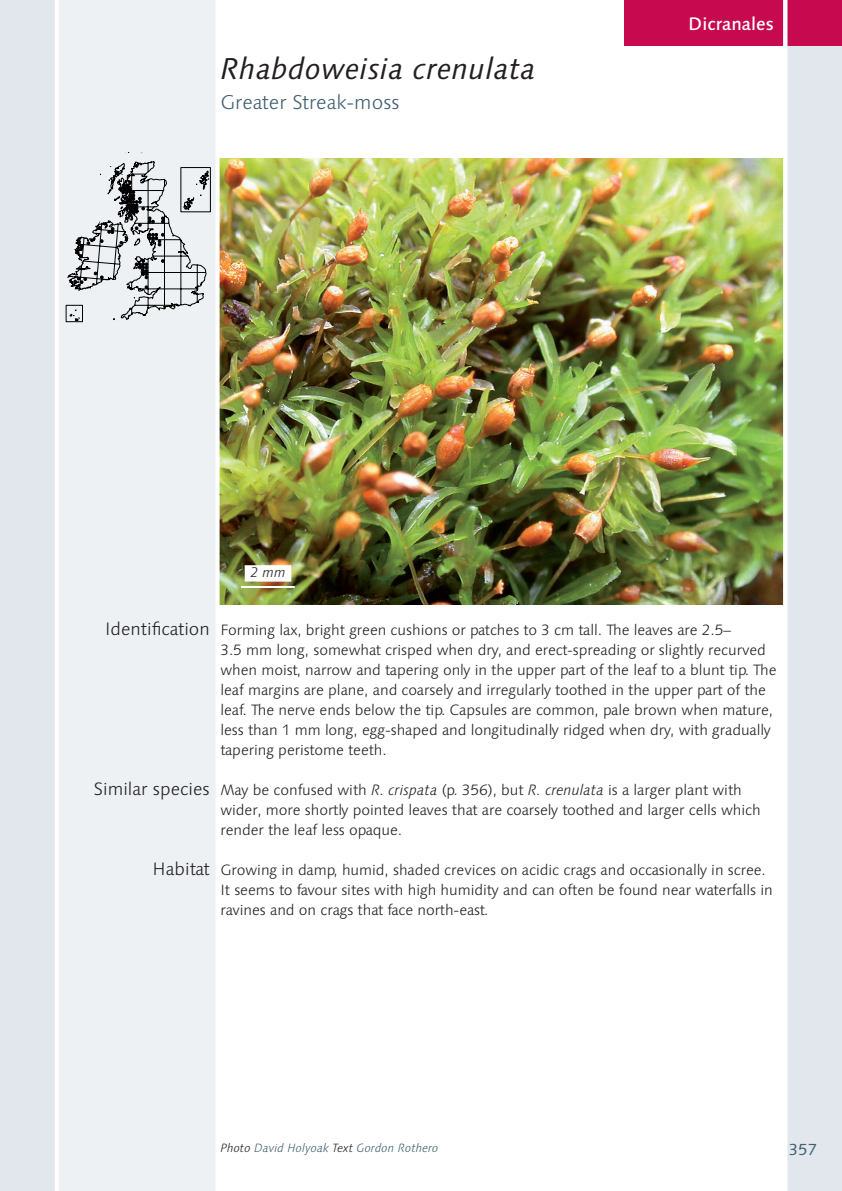
<style>
.page{position:relative;width:842px;height:1191px;background:#fff}
.page>*{position:absolute;margin:0;border:0;box-sizing:border-box;transform-origin:0 0}
.Title_1_Moss_Species{font:italic 30px "Linotype Syntax";letter-spacing:.01em;color:#231f20}
.Title_3_Moss_English{font:300 20px "Linotype Syntax";color:#3f5f6e}
.Text_Subheads_Right{font:300 18px "Linotype Syntax";color:#231f20}
.Title_4_Order_Name{font:500 18px "Linotype Syntax";color:#fff}
.t1{font:16px "Linotype Syntax";color:#3f5f6e}
.Text_Body{font:300 15px/20px "Linotype Syntax";letter-spacing:-.005em;color:#231f20}
.Photo_Annotation_Wit{font:italic 300 14px "Linotype Syntax";color:#231f20}
.Text_Credits{font:italic 300 12px "Linotype Syntax";color:#3f5f6e}
.s1{font-style:italic}
.s2{color:#231f20}
</style>
<div class="page">
<img style="left:220px;top:159px;width:563px;height:445px">
<div style="left:785px;top:0;width:57px;height:1191px;background:#e1e7ec"></div>
<div style="left:624px;top:0;width:218px;height:45px;background:#c7094f"></div>
<div style="left:0;top:0;width:218px;height:1191px;background:#edf1f4"></div>
<div style="left:0;top:0;width:57px;height:1191px;background:#e1e7ec"></div>
<hr style="left:241px;top:586px;width:54px;height:2px;background:#fff">
<div style="left:245px;top:565px;width:46px;height:16px;background:#fff"></div>
<hr style="left:55px;top:0;width:4px;height:1191px;background:#fff">
<hr style="left:216px;top:0;width:4px;height:1191px;background:#fff">
<hr style="left:783px;top:0;width:4px;height:1191px;background:#fff">
<svg style="left:66px;top:152px;width:144px;height:170px"></svg>
<p class="Title_1_Moss_Species" style="left:220px;top:51px;width:317px">Rhabdoweisia crenulata</p>
<p class="Title_3_Moss_English" style="left:220px;top:90px;width:180px">Greater Streak-moss</p>
<p class="Title_4_Order_Name" style="left:688px;top:13px;width:87px">Dicranales</p>
<p class="Photo_Annotation_Wit" style="left:250px;top:564px;width:37px">2 mm</p>
<p class="Text_Subheads_Right" style="left:105px;top:618px;width:106px">Identification</p>
<p class="Text_Subheads_Right" style="left:94px;top:778px;width:117px">Similar species</p>
<p class="Text_Subheads_Right" style="left:153px;top:858px;width:59px">Habitat</p>
<p class="Text_Body" style="left:220px;top:620px;width:558px">Forming lax, bright green cushions or patches to 3 cm tall. The leaves are 2.5–<br>3.5 mm long, somewhat crisped when dry, and erect-spreading or slightly recurved when moist, narrow and tapering only in the upper part of the leaf to a blunt tip. The leaf margins are plane, and coarsely and irregularly toothed in the upper part of the leaf. The nerve ends below the tip. Capsules are common, pale brown when mature, less than 1 mm long, egg-shaped and longitudinally ridged when dry, with gradually tapering peristome teeth.</p>
<p class="Text_Body" style="left:220px;top:780px;width:542px">May be confused with <span class="s1">R. crispata</span> (p. 356), but <span class="s1">R. crenulata</span> is a larger plant with wider, more shortly pointed leaves that are coarsely toothed and larger cells which render the leaf less opaque.</p>
<p class="Text_Body" style="left:220px;top:860px;width:554px">Growing in damp, humid, shaded crevices on acidic crags and occasionally in scree.<br>It seems to favour sites with high humidity and can often be found near waterfalls in ravines and on crags that face north-east.</p>
<p class="Text_Credits" style="left:220px;top:1140px;width:220px"><span class="s2">Photo</span> David Holyoak <span class="s2">Text</span> Gordon Rothero</p>
<p class="t1" style="left:789px;top:1139px;width:30px">357</p>
</div>
